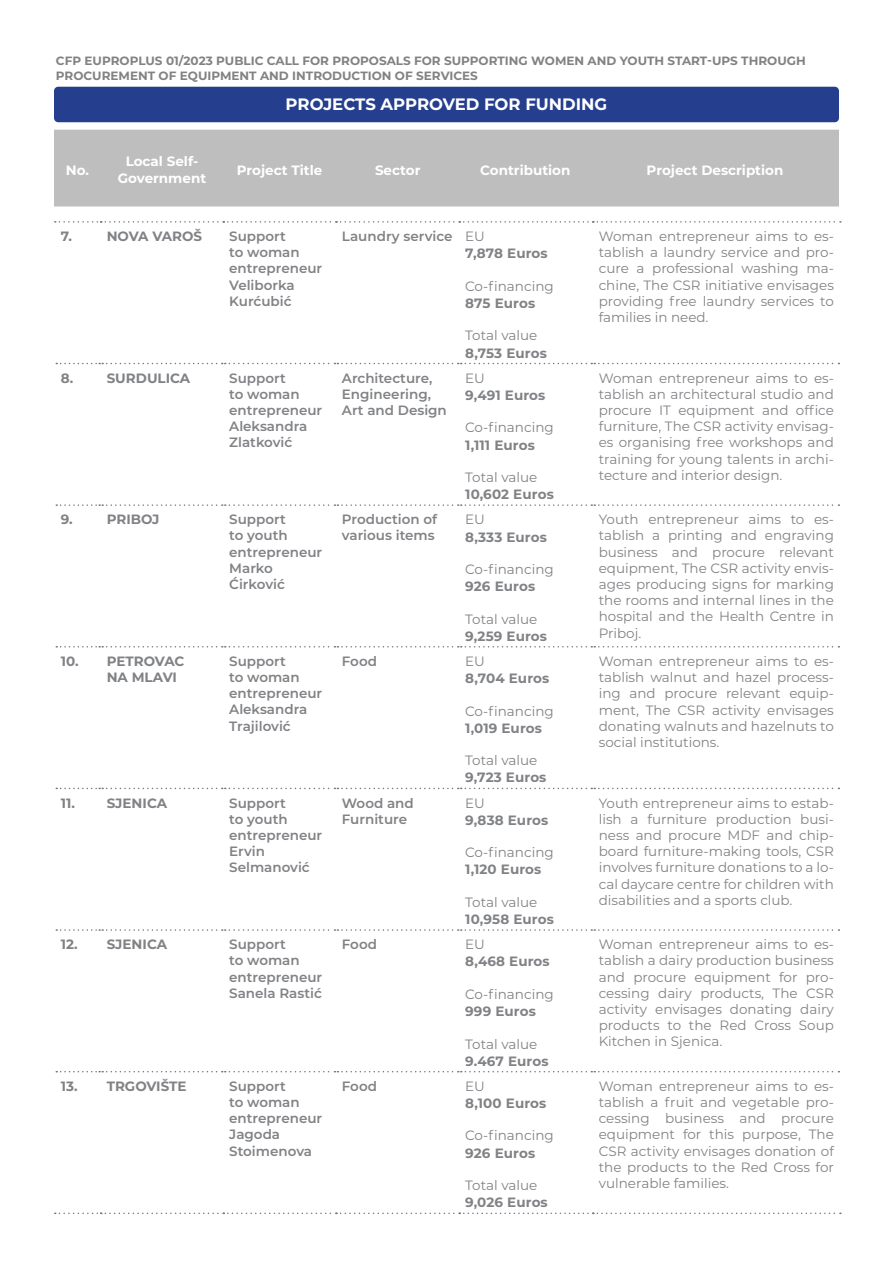
<style>
.page{position:relative;width:893px;height:1263px;background:#fff}
.page>*{position:absolute;margin:0;border:0;box-sizing:border-box;transform-origin:0 0}
.t1{font:700 16.5px "Montserrat";color:#fff}
.t2{font:13.5px/16.2px "Montserrat";color:#808285;text-align:justify}
.t3{font:600 13.5px/16.2px "Montserrat";color:#808285}
.t4{font:700 13.5px/16.2px "Montserrat";letter-spacing:.005em;color:#808285}
.t5{font:700 13.5px/17.2px "Montserrat";color:#fff;text-align:center}
.t6{font:700 12px/14.4px "Montserrat";color:#828283}
.s1{font-weight:400}
.s2{font-weight:700}
</style>
<div class="page">
<div style="left:54px;top:87px;width:785px;height:35px;background:#253f8e;border-radius:4px"></div>
<div style="left:54px;top:130px;width:785px;height:76px;background:#bfbebe"></div>
<svg style="left:55px;top:221px;width:786px;height:2px"></svg>
<svg style="left:56px;top:363px;width:783px;height:1px"></svg>
<svg style="left:56px;top:504px;width:783px;height:2px"></svg>
<svg style="left:56px;top:646px;width:783px;height:1px"></svg>
<svg style="left:56px;top:788px;width:783px;height:1px"></svg>
<svg style="left:56px;top:929px;width:783px;height:2px"></svg>
<svg style="left:56px;top:1071px;width:783px;height:1px"></svg>
<svg style="left:55px;top:1212px;width:786px;height:2px"></svg>
<p class="t6" style="left:56px;top:53px;width:751px">CFP EUPROPLUS 01/2023 PUBLIC CALL FOR PROPOSALS FOR SUPPORTING WOMEN AND YOUTH START-UPS THROUGH<br>PROCUREMENT OF EQUIPMENT AND INTRODUCTION OF SERVICES</p>
<p class="t1" style="left:286px;top:92px;width:323px">PROJECTS APPROVED FOR FUNDING</p>
<p class="t5" style="left:66px;top:161px;width:25px">No.</p>
<p class="t5" style="left:118px;top:152px;width:90px">Local Self-<br>Government</p>
<p class="t5" style="left:237px;top:161px;width:87px">Project Title</p>
<p class="t5" style="left:375px;top:161px;width:47px">Sector</p>
<p class="t5" style="left:480px;top:161px;width:92px">Contribution</p>
<p class="t5" style="left:647px;top:161px;width:138px">Project Description</p>
<p class="t4" style="left:61px;top:227px;width:13px">7.</p>
<p class="t4" style="left:107px;top:227px;width:97px">NOVA VAROŠ</p>
<p class="t3" style="left:229px;top:227px;width:95px">Support<br>to woman entrepreneur<br>Veliborka<br>Kurćubić</p>
<p class="t3" style="left:465px;top:227px;width:84px;line-height:17.2px;text-indent:-123px">Laundry service <span class="s1">EU<br></span><span class="s2">7,878 Euros</span></p>
<p class="t2" style="left:465px;top:277px;width:90px">Co-financing</p>
<p class="t4" style="left:465px;top:294px;width:71px">875 Euros</p>
<p class="t2" style="left:465px;top:327px;width:74px">Total value</p>
<p class="t4" style="left:465px;top:344px;width:83px">8,753 Euros</p>
<p class="t4" style="left:61px;top:369px;width:14px">8.</p>
<p class="t4" style="left:107px;top:369px;width:85px">SURDULICA</p>
<p class="t3" style="left:229px;top:369px;width:95px">Support<br>to woman entrepreneur<br>Aleksandra<br>Zlatković</p>
<p class="t3" style="left:342px;top:369px;width:106px">Architecture,<br>Engineering,<br>Art and Design</p>
<p class="t2" style="left:465px;top:369px;width:21px">EU</p>
<p class="t4" style="left:465px;top:386px;width:82px">9,491 Euros</p>
<p class="t2" style="left:465px;top:419px;width:90px">Co-financing</p>
<p class="t4" style="left:465px;top:436px;width:71px">1,111 Euros</p>
<p class="t2" style="left:465px;top:468px;width:74px">Total value</p>
<p class="t4" style="left:465px;top:486px;width:90px">10,602 Euros</p>
<p class="t4" style="left:61px;top:511px;width:13px">9.</p>
<p class="t4" style="left:107px;top:511px;width:54px">PRIBOJ</p>
<p class="t3" style="left:229px;top:511px;width:95px">Support<br>to youth entrepreneur<br>Marko<br>Ćirković</p>
<p class="t3" style="left:342px;top:511px;width:97px">Production of various items</p>
<p class="t2" style="left:465px;top:511px;width:21px">EU</p>
<p class="t4" style="left:465px;top:528px;width:83px">8,333 Euros</p>
<p class="t2" style="left:465px;top:560px;width:90px">Co-financing</p>
<p class="t4" style="left:465px;top:578px;width:71px">926 Euros</p>
<p class="t2" style="left:465px;top:610px;width:74px">Total value</p>
<p class="t4" style="left:465px;top:627px;width:83px">9,259 Euros</p>
<p class="t4" style="left:107px;top:652px;width:79px;text-indent:-46px">10. PETROVAC<br>NA MLAVI</p>
<p class="t3" style="left:229px;top:652px;width:95px">Support<br>to woman entrepreneur<br>Aleksandra<br>Trajilović</p>
<p class="t3" style="left:342px;top:652px;width:37px">Food</p>
<p class="t2" style="left:465px;top:652px;width:21px">EU</p>
<p class="t4" style="left:465px;top:669px;width:86px">8,704 Euros</p>
<p class="t2" style="left:465px;top:702px;width:90px">Co-financing</p>
<p class="t4" style="left:465px;top:719px;width:78px">1,019 Euros</p>
<p class="t2" style="left:465px;top:752px;width:74px">Total value</p>
<p class="t4" style="left:465px;top:769px;width:83px">9,723 Euros</p>
<p class="t4" style="left:61px;top:794px;width:108px">11. SJENICA</p>
<p class="t3" style="left:229px;top:794px;width:95px">Support<br>to youth entrepreneur<br>Ervin<br>Selmanović</p>
<p class="t3" style="left:342px;top:794px;width:73px">Wood and<br>Furniture</p>
<p class="t2" style="left:465px;top:794px;width:21px">EU</p>
<p class="t4" style="left:465px;top:811px;width:85px">9,838 Euros</p>
<p class="t2" style="left:465px;top:844px;width:90px">Co-financing</p>
<p class="t4" style="left:465px;top:861px;width:78px">1,120 Euros</p>
<p class="t2" style="left:465px;top:893px;width:74px">Total value</p>
<p class="t4" style="left:465px;top:910px;width:90px">10,958 Euros</p>
<p class="t4" style="left:61px;top:935px;width:108px">12. SJENICA</p>
<p class="t3" style="left:229px;top:936px;width:95px">Support<br>to woman entrepreneur<br>Sanela Rastić</p>
<p class="t3" style="left:342px;top:936px;width:37px">Food</p>
<p class="t2" style="left:465px;top:936px;width:21px">EU</p>
<p class="t4" style="left:465px;top:953px;width:86px">8,468 Euros</p>
<p class="t2" style="left:465px;top:985px;width:90px">Co-financing</p>
<p class="t4" style="left:465px;top:1002px;width:72px">999 Euros</p>
<p class="t2" style="left:465px;top:1035px;width:74px">Total value</p>
<p class="t4" style="left:465px;top:1052px;width:85px">9.467 Euros</p>
<p class="t4" style="left:61px;top:1077px;width:127px">13. TRGOVIŠTE</p>
<p class="t3" style="left:229px;top:1077px;width:95px">Support<br>to woman entrepreneur<br>Jagoda<br>Stoimenova</p>
<p class="t3" style="left:342px;top:1077px;width:37px">Food</p>
<p class="t2" style="left:465px;top:1077px;width:21px">EU</p>
<p class="t4" style="left:465px;top:1094px;width:83px">8,100 Euros</p>
<p class="t2" style="left:465px;top:1127px;width:90px">Co-financing</p>
<p class="t4" style="left:465px;top:1144px;width:71px">926 Euros</p>
<p class="t2" style="left:465px;top:1177px;width:74px">Total value</p>
<p class="t4" style="left:465px;top:1194px;width:84px">9,026 Euros</p>
<p class="t2" style="left:599px;top:228px;width:237px">Woman entrepreneur aims to es&shy;tablish a laundry service and pro&shy;cure a professional washing ma&shy;chine, The CSR initiative envisages providing free laundry services to families in need.</p>
<p class="t2" style="left:599px;top:369px;width:237px">Woman entrepreneur aims to es&shy;tablish an architectural studio and procure IT equipment and office furniture, The CSR activity envisag&shy;es organising free workshops and training for young talents in archi&shy;tecture and interior design.</p>
<p class="t2" style="left:599px;top:511px;width:237px">Youth entrepreneur aims to es&shy;tablish a printing and engraving business and procure relevant equipment, The CSR activity envis&shy;ages producing signs for marking the rooms and internal lines in the hospital and the Health Centre in Priboj.</p>
<p class="t2" style="left:599px;top:652px;width:237px">Woman entrepreneur aims to es&shy;tablish walnut and hazel process&shy;ing and procure relevant equip&shy;ment, The CSR activity envisages donating walnuts and hazelnuts to social institutions.</p>
<p class="t2" style="left:599px;top:794px;width:237px">Youth entrepreneur aims to estab&shy;lish a furniture production busi&shy;ness and procure MDF and chip&shy;board furniture-making tools, CSR involves furniture donations to a lo&shy;cal daycare centre for children with disabilities and a sports club.</p>
<p class="t2" style="left:599px;top:936px;width:237px">Woman entrepreneur aims to es&shy;tablish a dairy production business and procure equipment for pro&shy;cessing dairy products, The CSR activity envisages donating dairy products to the Red Cross Soup Kitchen in Sjenica.</p>
<p class="t2" style="left:599px;top:1077px;width:237px">Woman entrepreneur aims to es&shy;tablish a fruit and vegetable pro&shy;cessing business and procure equipment for this purpose, The CSR activity envisages donation of the products to the Red Cross for vulnerable families.</p>
</div>
